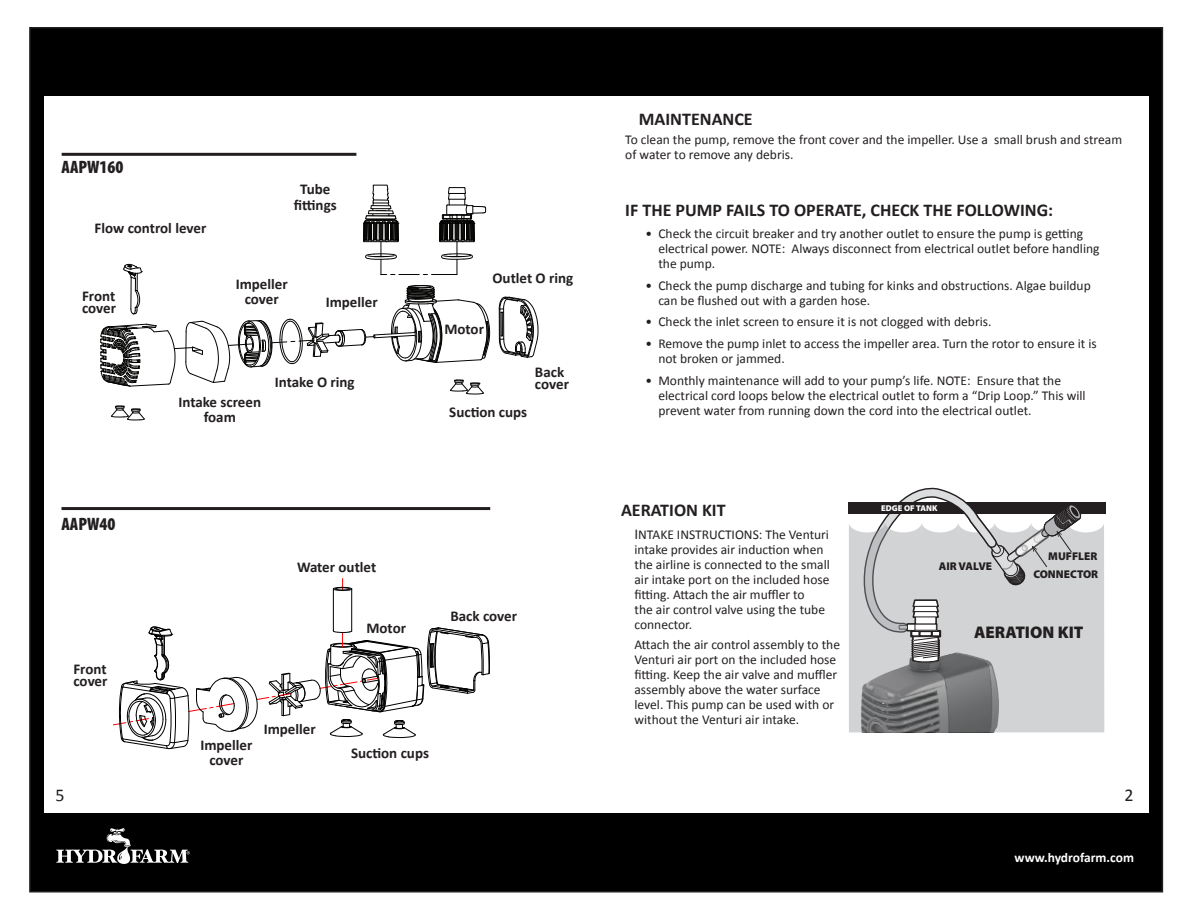
<style>
.page{position:relative;width:1188px;height:918px;background:#fff}
.page>*{position:absolute;margin:0;border:0;box-sizing:border-box;transform-origin:0 0}
.t1{font:700 18px "Calibri";color:#231f20}
.t2{font:900 condensed 18px "Myriad Pro";color:#231f20}
.t3{font:18px "Calibri";color:#231f20}
.t4{font:900 16.95px "Myriad Pro";color:#231f20}
.t5{font:700 15px/12px "Calibri";color:#231f20;text-align:center}
.t6{font:13.5px/15px "Calibri";color:#231f20}
.t7{font:700 13.5px "Calibri";color:#fff}
.t8{font:900 11.25px/18.1px "Myriad Pro";color:#231f20;text-align:right}
.t9{font:900 8.4px "Myriad Pro";color:#fff}
.s1{font-size:15px}
</style>
<div class="page">
<div style="left:30px;top:28px;width:1132px;height:864px;background:#000001"></div>
<div style="left:45px;top:96px;width:1104px;height:717px;background:#fff"></div>
<svg style="left:56px;top:828px;width:134px;height:36px"></svg>
<svg style="left:111px;top:405px;width:34px;height:16px"></svg>
<svg style="left:498px;top:296px;width:41px;height:62px"></svg>
<svg style="left:392px;top:27px;width:176px;height:2px"></svg>
<svg style="left:194px;top:27px;width:198px;height:1px"></svg>
<svg style="left:100px;top:28px;width:390px;height:367px"></svg>
<div style="left:62px;top:135px;width:530px;height:10px;background:#fff"></div>
<hr style="left:333px;top:589px;width:1px;height:42px;background:#000">
<hr style="left:351px;top:589px;width:1px;height:42px;background:#000">
<svg style="left:113px;top:626px;width:377px;height:124px"></svg>
<svg style="left:332px;top:579px;width:21px;height:12px"></svg>
<hr style="left:61px;top:507px;width:429px;height:3px;background:#231f20">
<img style="left:849px;top:732px;width:194px;height:1px">
<svg style="left:849px;top:524px;width:255px;height:208px;background:#acadae"></svg>
<div style="left:848px;top:502px;width:258px;height:12px;background:#231f20"></div>
<svg style="left:859px;top:488px;width:223px;height:175px"></svg>
<h1 class="t2" style="left:62px;top:157px;width:63px">AAPW160</h1>
<p class="t5" style="left:95px;top:222px;width:113px">Flow control lever</p>
<p class="t5" style="left:82px;top:290px;width:36px;text-align:left">Front cover</p>
<p class="t5" style="left:294px;top:181px;width:44px;line-height:16px">Tube fittings</p>
<p class="t5" style="left:236px;top:276px;width:54px;line-height:15.1px">Impeller cover</p>
<p class="t5" style="left:326px;top:296px;width:54px">Impeller</p>
<p class="t5" style="left:275px;top:376px;width:81px">Intake O ring</p>
<p class="t5" style="left:178px;top:394px;width:84px;line-height:15px">Intake screen foam</p>
<p class="t5" style="left:492px;top:272px;width:82px">Outlet O ring</p>
<p class="t5" style="left:444px;top:323px;width:41px">Motor</p>
<p class="t5" style="left:535px;top:366px;width:36px;text-align:left">Back cover</p>
<p class="t5" style="left:449px;top:406px;width:79px">Suction cups</p>
<h1 class="t2" style="left:61px;top:514px;width:55px">AAPW40</h1>
<p class="t5" style="left:73px;top:663px;width:36px;text-align:left">Front cover</p>
<p class="t5" style="left:297px;top:561px;width:81px">Water outlet</p>
<p class="t5" style="left:366px;top:622px;width:41px">Motor</p>
<p class="t5" style="left:450px;top:610px;width:68px">Back cover</p>
<p class="t5" style="left:200px;top:737px;width:54px;line-height:15.1px">Impeller cover</p>
<p class="t5" style="left:264px;top:723px;width:54px">Impeller</p>
<p class="t5" style="left:351px;top:747px;width:79px">Suction cups</p>
<h1 class="t1" style="left:639px;top:107px;width:115px">MAINTENANCE</h1>
<p class="t6" style="left:625px;top:132px;width:498px">To clean the pump, remove the front cover and the impeller. Use a small brush and stream of water to remove any debris.</p>
<h1 class="t1" style="left:625px;top:199px;width:429px">IF THE PUMP FAILS TO OPERATE, CHECK THE FOLLOWING:</h1>
<p class="t6" style="left:658px;top:226px;width:443px;text-indent:-13px">• Check the circuit breaker and try another outlet to ensure the pump is getting electrical power. NOTE: Always disconnect from electrical outlet before handling the pump.</p>
<p class="t6" style="left:658px;top:278px;width:434px;text-indent:-13px">• Check the pump discharge and tubing for kinks and obstructions. Algae buildup can be flushed out with a garden hose.</p>
<p class="t6" style="left:646px;top:314px;width:347px">• Check the inlet screen to ensure it is not clogged with debris.</p>
<p class="t6" style="left:658px;top:336px;width:440px;text-indent:-13px">• Remove the pump inlet to access the impeller area. Turn the rotor to ensure it is not broken or jammed.</p>
<p class="t6" style="left:658px;top:373px;width:429px;text-indent:-13px">• Monthly maintenance will add to your pump’s life. NOTE: Ensure that the electrical cord loops below the electrical outlet to form a “Drip Loop.” This will prevent water from running down the cord into the electrical outlet.</p>
<h1 class="t1" style="left:621px;top:499px;width:106px">AERATION KIT</h1>
<p class="t6" style="left:634px;top:528px;width:197px"><span class="s1">I</span>NTAKE INSTRUCTIONS: The Venturi intake provides air induction when the airline is connected to the small air intake port on the included hose fitting. Attach the air muffler to<br>the air control valve using the tube connector.</p>
<p class="t6" style="left:634px;top:637px;width:207px">Attach the air control assembly to the Venturi air port on the included hose fitting. Keep the air valve and muffler assembly above the water surface level. This pump can be used with or without the Venturi air intake.</p>
<p class="t9" style="left:881px;top:503px;width:58px">EDGE OF TANK</p>
<p class="t8" style="left:939px;top:557px;width:55px">AIR VALVE</p>
<p class="t8" style="left:1033px;top:547px;width:66px">MUFFLER<br>CONNECTOR</p>
<p class="t4" style="left:974px;top:623px;width:111px">AERATION KIT</p>
<h1 class="t3" style="left:56px;top:783px;width:11px">5</h1>
<h1 class="t3" style="left:1124px;top:783px;width:11px">2</h1>
<p class="t7" style="left:1015px;top:849px;width:121px">www.hydrofarm.com</p>
</div>
